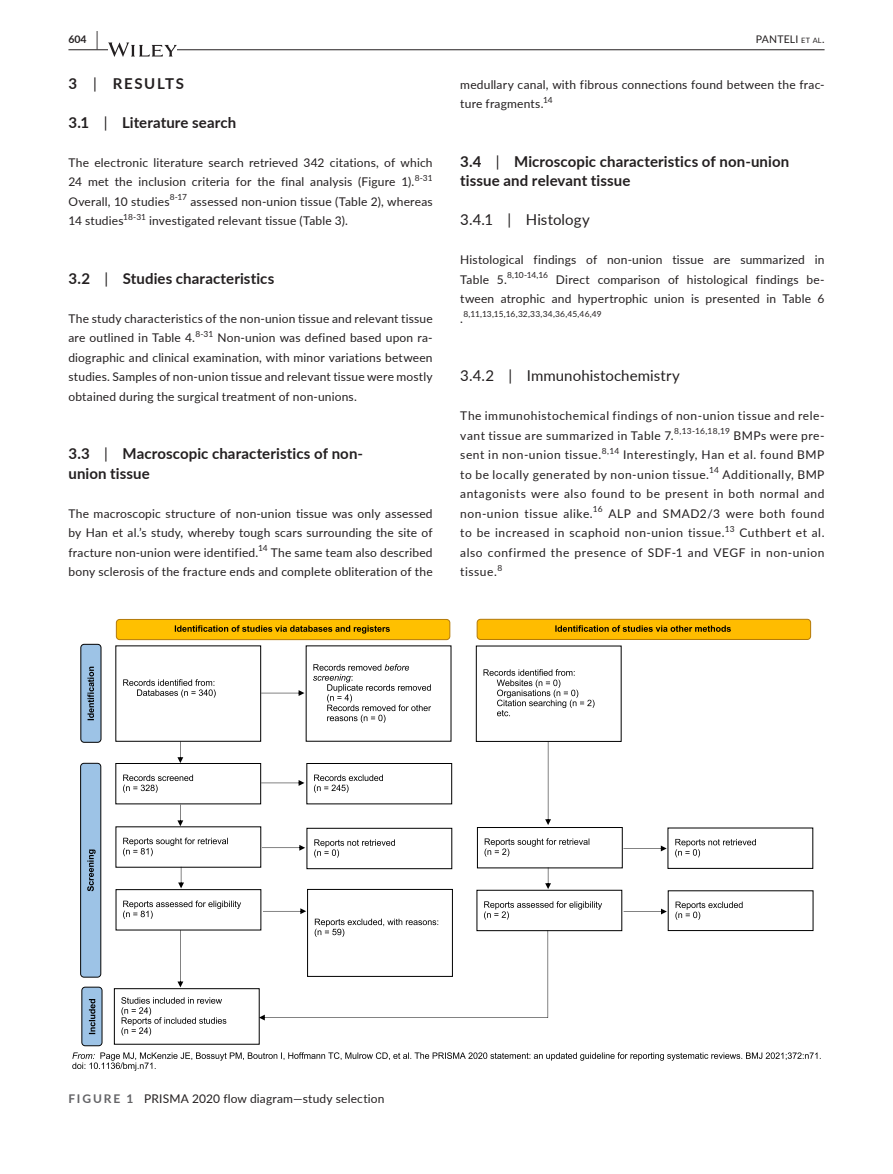
<style>
.page{position:relative;width:893px;height:1174px;background:#fff}
.page>*{position:absolute;margin:0;border:0;box-sizing:border-box;transform-origin:0 0}
.t1{font:700 15px/19.5px "Lato";letter-spacing:.005em;color:#231f20}
.t2{font:15px "Lato";letter-spacing:.005em;color:#231f20}
.t3{font:700 15px "Lato";letter-spacing:.105em;color:#231f20}
.t4{font:12px/19.5px "Lato";letter-spacing:.015em;color:#231f20;text-align:justify}
.t5{font:12px/19.5px "Lato";letter-spacing:.045em;color:#231f20}
.t6{font:10.5px "Lato";letter-spacing:.02em;color:#231f20}
.t7{font:700 10.5px "Lato";color:#231f20}
.t8{font:8.4px "Lato";letter-spacing:.005em;color:#231f20}
.s1{font-size:19.5px}
.s2{font-size:7.35px}
.s3{font-weight:400}
.s4{font-weight:700;color:#636366}
</style>
<div class="page">
<hr style="left:68px;top:49px;width:756px;height:1px;background:#231f20">
<svg style="left:108px;top:42px;width:69px;height:15px"></svg>
<svg style="left:72px;top:1052px;width:749px;height:18px"></svg>
<svg style="left:123px;top:679px;width:93px;height:18px"></svg>
<svg style="left:313px;top:664px;width:118px;height:59px"></svg>
<div style="left:115px;top:763px;width:146px;height:41px;border:1px solid #000"></div>
<svg style="left:123px;top:774px;width:70px;height:19px"></svg>
<div style="left:306px;top:763px;width:146px;height:41px;border:1px solid #000"></div>
<svg style="left:314px;top:774px;width:69px;height:19px"></svg>
<svg style="left:123px;top:837px;width:105px;height:19px"></svg>
<div style="left:306px;top:827px;width:146px;height:42px;border:1px solid #000"></div>
<svg style="left:314px;top:839px;width:81px;height:18px"></svg>
<div style="left:116px;top:889px;width:145px;height:41px;border:1px solid #000"></div>
<svg style="left:123px;top:900px;width:118px;height:19px"></svg>
<div style="left:307px;top:889px;width:146px;height:88px;border:1px solid #000"></div>
<div style="left:476px;top:645px;width:146px;height:97px;border:1px solid #000"></div>
<svg style="left:483px;top:669px;width:112px;height:47px"></svg>
<div style="left:476px;top:889px;width:146px;height:42px;border:1px solid #000"></div>
<div style="left:668px;top:890px;width:145px;height:41px;border:1px solid #000"></div>
<svg style="left:675px;top:901px;width:68px;height:19px"></svg>
<div style="left:114px;top:988px;width:146px;height:56px;border:1px solid #000"></div>
<svg style="left:121px;top:997px;width:105px;height:38px"></svg>
<svg style="left:261px;top:690px;width:43px;height:6px"></svg>
<svg style="left:261px;top:780px;width:43px;height:6px"></svg>
<svg style="left:262px;top:845px;width:43px;height:5px"></svg>
<svg style="left:624px;top:908px;width:43px;height:6px"></svg>
<div style="left:116px;top:619px;width:334px;height:20px;background:#ffc000;border-radius:3px"></div>
<div style="left:116px;top:619px;width:334px;height:21px;border:1px solid #b47a08;border-radius:3px"></div>
<svg style="left:175px;top:625px;width:215px;height:8px"></svg>
<div style="left:477px;top:619px;width:334px;height:20px;background:#ffbc00;border-radius:3px"></div>
<div style="left:477px;top:619px;width:334px;height:21px;border:1px solid #b47a08;border-radius:3px"></div>
<svg style="left:555px;top:625px;width:176px;height:7px"></svg>
<div style="left:81px;top:644px;width:20px;height:98px;background:#9dc3e6;border-radius:3px"></div>
<div style="left:80px;top:644px;width:21px;height:99px;border:1px solid #000;border-radius:3px"></div>
<svg style="left:87px;top:666px;width:7px;height:54px"></svg>
<svg style="left:80px;top:763px;width:21px;height:214px;background:#8caecd"></svg>
<svg style="left:81px;top:986px;width:22px;height:60px"></svg>
<svg style="left:177px;top:741px;width:6px;height:22px"></svg>
<svg style="left:177px;top:804px;width:6px;height:22px"></svg>
<svg style="left:178px;top:866px;width:6px;height:22px"></svg>
<svg style="left:259px;top:901px;width:343px;height:119px"></svg>
<svg style="left:177px;top:930px;width:6px;height:57px"></svg>
<div style="left:477px;top:827px;width:146px;height:41px;border:1px solid #000"></div>
<svg style="left:484px;top:838px;width:105px;height:18px"></svg>
<div style="left:667px;top:827px;width:146px;height:42px;border:1px solid #000"></div>
<svg style="left:675px;top:839px;width:81px;height:18px"></svg>
<svg style="left:623px;top:845px;width:44px;height:6px"></svg>
<svg style="left:545px;top:867px;width:6px;height:22px"></svg>
<svg style="left:545px;top:741px;width:6px;height:84px"></svg>
<p class="t7" style="left:68px;top:31px;width:31px">604 <span class="s1">|</span></p>
<p class="t6" style="left:756px;top:31px;width:70px">PANTELI <span class="s2">et al</span>.</p>
<p class="t3" style="left:68px;top:72px;width:117px">3 <span class="s3">|</span> RESULTS</p>
<p class="t1" style="left:68px;top:112px;width:169px">3.1 <span class="s3">|</span> Literature search</p>
<p class="t4" style="left:68px;top:152px;width:366px">The electronic literature search retrieved 342 citations, of which<br>24 met the inclusion criteria for the final analysis (Figure 1).</p>
<p class="t4" style="left:460px;top:74px;width:366px">medullary canal, with fibrous connections found between the frac&shy;ture fragments.<sup>14</sup></p>
<p class="t1" style="left:460px;top:151px;width:330px">3.4 <span class="s3">|</span> Microscopic characteristics of non-union tissue and relevant tissue</p>
<p class="t2" style="left:460px;top:209px;width:131px">3.4.1 | Histology</p>
<p class="t4" style="left:460px;top:249px;width:366px">Histological findings of non-union tissue are summarized in<br>Table 5.</p>
<p class="t8" style="left:415px;top:172px;width:19px">8-31</p>
<p class="t4" style="left:68px;top:191px;width:103px">Overall, 10 studies</p>
<p class="t8" style="left:170px;top:191px;width:19px">8-17</p>
<p class="t4" style="left:191px;top:191px;width:244px">assessed non-union tissue (Table 2), whereas</p>
<p class="t4" style="left:68px;top:210px;width:57px">14 studies</p>
<p class="t8" style="left:123px;top:211px;width:24px">18-31</p>
<p class="t4" style="left:149px;top:210px;width:200px">investigated relevant tissue (Table 3).</p>
<p class="t8" style="left:507px;top:269px;width:42px">8,10-14,16</p>
<p class="t1" style="left:68px;top:268px;width:207px">3.2 <span class="s3">|</span> Studies characteristics</p>
<p class="t4" style="left:68px;top:308px;width:366px">The study characteristics of the non-union tissue and relevant tissue are outlined in Table 4.</p>
<p class="t4" style="left:460px;top:269px;width:366px;text-indent:96px">Direct comparison of histological findings be&shy;tween atrophic and hypertrophic union is presented in Table 6 .</p>
<p class="t8" style="left:463px;top:308px;width:140px">8,11,13,15,16,32,33,34,36,45,46,49</p>
<p class="t8" style="left:195px;top:328px;width:19px">8-31</p>
<p class="t4" style="left:68px;top:327px;width:366px;text-indent:149px">Non-union was defined based upon ra&shy;diographic and clinical examination, with minor variations between studies. Samples of non-union tissue and relevant tissue were mostly obtained during the surgical treatment of non-unions.</p>
<p class="t2" style="left:460px;top:365px;width:221px">3.4.2 | Immunohistochemistry</p>
<p class="t5" style="left:460px;top:405px;width:366px">The immunohistochemical findings of non-union tissue and rele&shy;vant tissue are summarized in Table 7.</p>
<p class="t8" style="left:674px;top:425px;width:57px">8,13-16,18,19</p>
<p class="t5" style="left:733px;top:425px;width:93px">BMPs were pre-</p>
<p class="t1" style="left:68px;top:443px;width:296px">3.3 <span class="s3">|</span> Macroscopic characteristics of non&shy;union tissue</p>
<p class="t4" style="left:68px;top:503px;width:366px">The macroscopic structure of non-union tissue was only assessed by Han et al.’s study, whereby tough scars surrounding the site of fracture non-union were identified.</p>
<p class="t8" style="left:258px;top:542px;width:11px">14</p>
<p class="t4" style="left:68px;top:542px;width:366px;text-align:right">The same team also described<br>bony sclerosis of the fracture ends and complete obliteration of the</p>
<p class="t5" style="left:460px;top:444px;width:142px">sent in non-union tissue.</p>
<p class="t8" style="left:602px;top:445px;width:19px">8,14</p>
<p class="t5" style="left:460px;top:444px;width:366px;text-indent:163px">Interestingly, Han et al. found BMP to be locally generated by non-union tissue.</p>
<p class="t8" style="left:709px;top:464px;width:11px">14</p>
<p class="t4" style="left:460px;top:464px;width:366px;text-indent:262px">Additionally, BMP antagonists were also found to be present in both normal and non-union tissue alike.</p>
<p class="t8" style="left:593px;top:503px;width:11px">16</p>
<p class="t5" style="left:460px;top:503px;width:366px;text-indent:148px">ALP and SMAD2/3 were both found to be increased in scaphoid non-union tissue.</p>
<p class="t8" style="left:725px;top:523px;width:11px">13</p>
<p class="t4" style="left:460px;top:522px;width:366px;text-indent:279px">Cuthbert et al. also confirmed the presence of SDF-1 and VEGF in non-union tissue.</p>
<p class="t8" style="left:497px;top:562px;width:6px">8</p>
<p class="t4" style="left:68px;top:1088px;width:318px"><span class="s4">FIGURE 1</span> PRISMA 2020 flow diagram—study selection</p>
</div>
